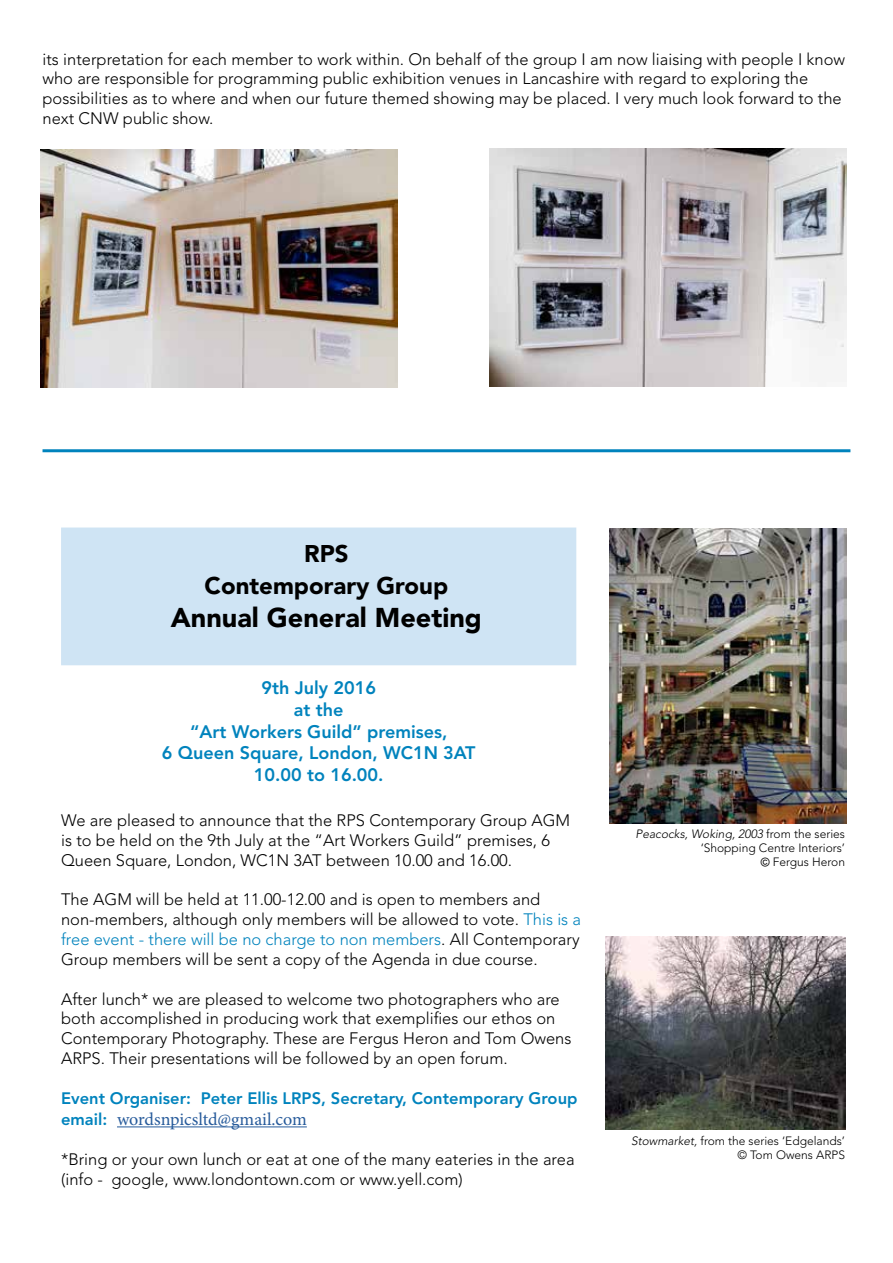
<style>
.page{position:relative;width:893px;height:1263px;background:#fff}
.page>*{position:absolute;margin:0;border:0;box-sizing:border-box;transform-origin:0 0}
.t1{font:900 27px "Avenir LT Std";color:#000}
.t2{font:900 24px/32.4px "Avenir LT Std";color:#000;text-align:center}
.t3{font:800 18px/21.6px "Avenir LT Std";color:#0083bd;text-align:center}
.t4{font:18px "Minion Pro";letter-spacing:-.005em;color:#275b9b}
.t5{font:300 16.5px/19.8px "Avenir LT Std";color:#000}
.t6{font:800 16.5px "Avenir LT Std";color:#0083bd}
.t7{font:300 12px/14.4px "Avenir LT Std";color:#000;text-align:right}
.s1{color:#0083bd}
.s2{font-family:"Avenir LT Std";font-weight:800;font-size:16.5px;color:#0083bd}
.s3{font-style:italic}
.s4{font-family:"Gill Sans";font-weight:400}
</style>
<div class="page">
<img style="left:40px;top:150px;width:357px;height:238px">
<img style="left:489px;top:149px;width:357px;height:238px">
<hr style="left:117px;top:1126px;width:190px;height:1px;background:#275b9b">
<div style="left:61px;top:527px;width:515px;height:138px;background:#cfe4f4;border:2px solid #cfe4f4"></div>
<img style="left:610px;top:529px;width:236px;height:294px">
<img style="left:605px;top:937px;width:241px;height:192px">
<hr style="left:43px;top:449px;width:807px;height:3px;background:#0083bd">
<p class="t5" style="left:43px;top:49px;width:804px">its interpretation for each member to work within. On behalf of the group I am now liaising with people I know who are responsible for programming public exhibition venues in Lancashire with regard to exploring the possibilities as to where and when our future themed showing may be placed. I very much look forward to the next CNW public show.</p>
<h2 class="t2" style="left:205px;top:537px;width:245px">RPS<br>Contemporary Group</h2>
<h1 class="t1" style="left:171px;top:601px;width:313px">Annual General Meeting</h1>
<p class="t3" style="left:162px;top:677px;width:315px">9th July 2016<br>at the<br>“Art Workers Guild” premises,<br>6 Queen Square, London, WC1N 3AT<br>10.00 to 16.00.</p>
<p class="t5" style="left:61px;top:811px;width:511px">We are pleased to announce that the RPS Contemporary Group AGM is to be held on the 9th July at the “Art Workers Guild” premises, 6<br>Queen Square, London, WC1N 3AT between 10.00 and 16.00.</p>
<p class="t5" style="left:61px;top:890px;width:522px">The AGM will be held at 11.00-12.00 and is open to members and non-members, although only members will be allowed to vote. <span class="s1">This is a free event - there will be no charge to non members</span>. All Contemporary Group members will be sent a copy of the Agenda in due course.</p>
<p class="t5" style="left:61px;top:989px;width:512px">After lunch* we are pleased to welcome two photographers who are both accomplished in producing work that exemplifies our ethos on Contemporary Photography. These are Fergus Heron and Tom Owens ARPS. Their presentations will be followed by an open forum.</p>
<p class="t6" style="left:61px;top:1088px;width:518px">Event Organiser: Peter Ellis LRPS, Secretary, Contemporary Group</p>
<p class="t4" style="left:61px;top:1107px;width:247px"><span class="s2">email:</span> wordsnpicsltd@gmail.com</p>
<p class="t5" style="left:61px;top:1149px;width:515px">*Bring or your own lunch or eat at one of the many eateries in the area (info - google, www.londontown.com or www.yell.com)</p>
<p class="t7" style="left:635px;top:826px;width:211px"><span class="s3">Peacocks, Woking, 2003</span> from the series ‘Shopping Centre Interiors’<br><span class="s4">©</span> Fergus Heron</p>
<p class="t7" style="left:631px;top:1133px;width:215px"><span class="s3">Stowmarket,</span> from the series ‘Edgelands’ © Tom Owens ARPS</p>
</div>
